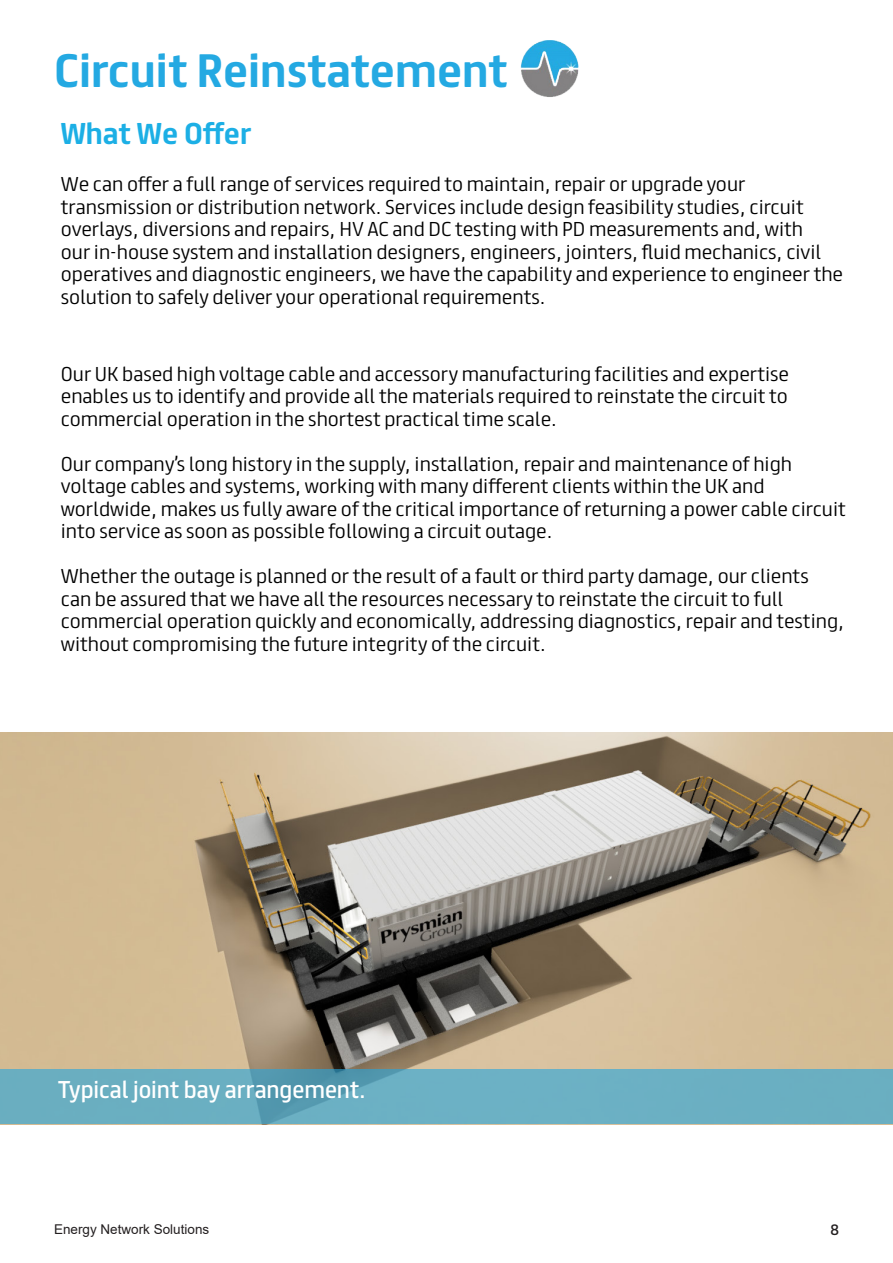
<style>
.page{position:relative;width:893px;height:1263px;background:#fff}
.page>*{position:absolute;margin:0;border:0;box-sizing:border-box;transform-origin:0 0}
.t1{font:700 42px "FS Truman";color:#24a9e2}
.t2{font:700 27px "FS Truman";color:#1cafe5}
.t3{font:21.75px "FS Truman";letter-spacing:-.005em;color:#fff}
.t4{font:300 18px/22.5px "FS Truman";color:#000}
.t5{font:13.5px "Arial";color:#231f20}
.t6{font:13.5px "FS Truman";color:#231f20}
</style>
<div class="page">
<hr style="left:0;top:675px;width:1px;height:82px;background:#40ae49">
<img style="left:520px;top:40px;width:59px;height:57px">
<img style="left:0;top:732px;width:893px;height:338px">
<svg style="left:0;top:1070px;width:893px;height:54px;fill:#6aafc2"></svg>
<p class="t1" style="left:54px;top:34px;width:455px">Circuit Reinstatement</p>
<p class="t2" style="left:61px;top:110px;width:192px">What We Offer</p>
<p class="t4" style="left:61px;top:171px;width:784px">We can offer a full range of services required to maintain, repair or upgrade your transmission or distribution network. Services include design feasibility studies, circuit overlays, diversions and repairs, HV AC and DC testing with PD measurements and, with<br>our in-house system and installation designers, engineers, jointers, fluid mechanics, civil operatives and diagnostic engineers, we have the capability and experience to engineer the solution to safely deliver your operational requirements.</p>
<p class="t4" style="left:61px;top:361px;width:729px;text-align:justify">Our UK based high voltage cable and accessory manufacturing facilities and expertise enables us to identify and provide all the materials required to reinstate the circuit to commercial operation in the shortest practical time scale.</p>
<p class="t4" style="left:61px;top:451px;width:786px">Our company’s long history in the supply, installation, repair and maintenance of high voltage cables and systems, working with many different clients within the UK and worldwide, makes us fully aware of the critical importance of returning a power cable circuit into service as soon as possible following a circuit outage.</p>
<p class="t4" style="left:61px;top:563px;width:785px">Whether the outage is planned or the result of a fault or third party damage, our clients<br>can be assured that we have all the resources necessary to reinstate the circuit to full commercial operation quickly and economically, addressing diagnostics, repair and testing, without compromising the future integrity of the circuit.</p>
<p class="t3" style="left:58px;top:1071px;width:309px">Typical joint bay arrangement.</p>
<p class="t5" style="left:54px;top:1220px;width:157px">Energy Network Solutions</p>
<p class="t6" style="left:830px;top:1218px;width:10px">8</p>
</div>
